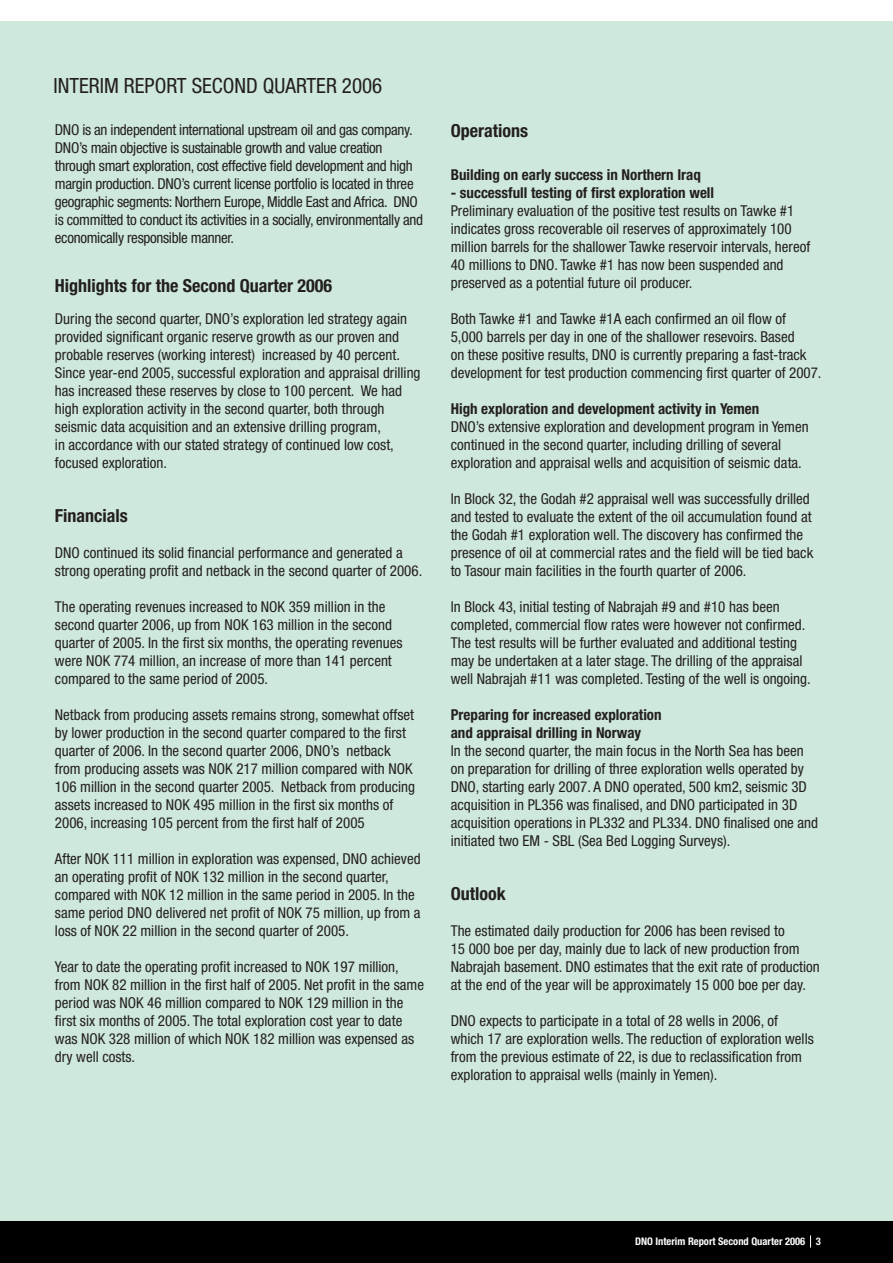
<style>
.page{position:relative;width:893px;height:1263px;background:#fff}
.page>*{position:absolute;margin:0;border:0;box-sizing:border-box;transform-origin:0 0}
.t1{font:condensed 21px "Helvetica Neue LT";color:#231f20}
.t2{font:700 condensed 18px "Helvetica Neue LT";color:#231f20}
.t3{font:condensed 15px/18px "Helvetica Neue LT";color:#231f20}
.t4{font:condensed 15px/18px "Helvetica Neue LT";letter-spacing:-.02em;color:#231f20}
.t5{font:700 condensed 15px/18px "Helvetica Neue LT";color:#231f20}
.t6{font:700 condensed 10.5px "Helvetica Neue LT";color:#fff}
</style>
<div class="page">
<div style="left:0;top:1219px;width:892px;height:43px;background:#000"></div>
<div style="left:0;top:21px;width:892px;height:1198px;background:#cee8db"></div>
<h1 class="t1" style="left:53px;top:78px;width:330px">INTERIM REPORT SECOND QUARTER 2006</h1>
<p class="t4" style="left:55px;top:122px;width:369px">DNO is an independent international upstream oil and gas company.<br>DNO’s main objective is sustainable growth and value creation through smart exploration, cost effective field development and high margin production. DNO’s current license portfolio is located in three geographic segments: Northern Europe, Middle East and Africa. DNO is committed to conduct its activities in a socially, environmentally and economically responsible manner.</p>
<p class="t2" style="left:55px;top:279px;width:279px">Highlights for the Second Quarter 2006</p>
<p class="t3" style="left:55px;top:311px;width:367px">During the second quarter, DNO’s exploration led strategy again provided significant organic reserve growth as our proven and probable reserves (working interest) increased by 40 percent.<br>Since year-end 2005, successful exploration and appraisal drilling has increased these reserves by close to 100 percent. We had high exploration activity in the second quarter, both through seismic data acquisition and an extensive drilling program,<br>in accordance with our stated strategy of continued low cost, focused exploration.</p>
<p class="t2" style="left:55px;top:509px;width:74px">Financials</p>
<p class="t3" style="left:55px;top:545px;width:369px">DNO continued its solid financial performance and generated a strong operating profit and netback in the second quarter of 2006.</p>
<p class="t3" style="left:55px;top:599px;width:349px">The operating revenues increased to NOK 359 million in the second quarter 2006, up from NOK 163 million in the second quarter of 2005. In the first six months, the operating revenues were NOK 774 million, an increase of more than 141 percent compared to the same period of 2005.</p>
<p class="t3" style="left:55px;top:707px;width:361px">Netback from producing assets remains strong, somewhat offset by lower production in the second quarter compared to the first quarter of 2006. In the second quarter 2006, DNO’s netback from producing assets was NOK 217 million compared with NOK 106 million in the second quarter 2005. Netback from producing assets increased to NOK 495 million in the first six months of 2006, increasing 105 percent from the first half of 2005</p>
<p class="t3" style="left:55px;top:851px;width:367px">After NOK 111 million in exploration was expensed, DNO achieved an operating profit of NOK 132 million in the second quarter, compared with NOK 12 million in the same period in 2005. In the same period DNO delivered net profit of NOK 75 million, up from a loss of NOK 22 million in the second quarter of 2005.</p>
<p class="t3" style="left:55px;top:959px;width:370px">Year to date the operating profit increased to NOK 197 million, from NOK 82 million in the first half of 2005. Net profit in the same period was NOK 46 million compared to NOK 129 million in the first six months of 2005. The total exploration cost year to date was NOK 328 million of which NOK 182 million was expensed as dry well costs.</p>
<p class="t2" style="left:450px;top:124px;width:79px">Operations</p>
<p class="t5" style="left:450px;top:167px;width:252px">Building on early success in Northern Iraq</p>
<p class="t5" style="left:450px;top:185px;width:265px">- successfull testing of first exploration well</p>
<p class="t3" style="left:450px;top:203px;width:361px">Preliminary evaluation of the positive test results on Tawke #1 indicates gross recoverable oil reserves of approximately 100 million barrels for the shallower Tawke reservoir intervals, hereof 40 millions to DNO. Tawke #1 has now been suspended and preserved as a potential future oil producer.</p>
<p class="t3" style="left:450px;top:311px;width:372px">Both Tawke #1 and Tawke #1A each confirmed an oil flow of 5,000 barrels per day in one of the shallower resevoirs. Based<br>on these positive results, DNO is currently preparing a fast-track development for test production commencing first quarter of 2007.</p>
<p class="t5" style="left:450px;top:401px;width:310px">High exploration and development activity in Yemen</p>
<p class="t3" style="left:450px;top:419px;width:359px">DNO’s extensive exploration and development program in Yemen continued in the second quarter, including drilling of several exploration and appraisal wells and acquisition of seismic data.</p>
<p class="t3" style="left:450px;top:491px;width:364px">In Block 32, the Godah #2 appraisal well was successfully drilled and tested to evaluate the extent of the oil accumulation found at the Godah #1 exploration well. The discovery has confirmed the presence of oil at commercial rates and the field will be tied back to Tasour main facilities in the fourth quarter of 2006.</p>
<p class="t3" style="left:450px;top:599px;width:361px">In Block 43, initial testing of Nabrajah #9 and #10 has been completed, commercial flow rates were however not confirmed.<br>The test results will be further evaluated and additional testing may be undertaken at a later stage. The drilling of the appraisal well Nabrajah #11 was completed. Testing of the well is ongoing.</p>
<p class="t5" style="left:450px;top:707px;width:212px">Preparing for increased exploration and appraisal drilling in Norway</p>
<p class="t3" style="left:450px;top:743px;width:369px">In the second quarter, the main focus in the North Sea has been on preparation for drilling of three exploration wells operated by DNO, starting early 2007. A DNO operated, 500 km2, seismic 3D acquisition in PL356 was finalised, and DNO participated in 3D acquisition operations in PL332 and PL334. DNO finalised one and initiated two EM - SBL (Sea Bed Logging Surveys).</p>
<p class="t2" style="left:450px;top:887px;width:56px">Outlook</p>
<p class="t3" style="left:450px;top:923px;width:370px">The estimated daily production for 2006 has been revised to<br>15 000 boe per day, mainly due to lack of new production from Nabrajah basement. DNO estimates that the exit rate of production at the end of the year will be approximately 15 000 boe per day.</p>
<p class="t3" style="left:450px;top:1013px;width:364px">DNO expects to participate in a total of 28 wells in 2006, of which 17 are exploration wells. The reduction of exploration wells from the previous estimate of 22, is due to reclassification from exploration to appraisal wells (mainly in Yemen).</p>
<p class="t6" style="left:634px;top:1236px;width:187px">DNO Interim Report Second Quarter 2006 3</p>
</div>
